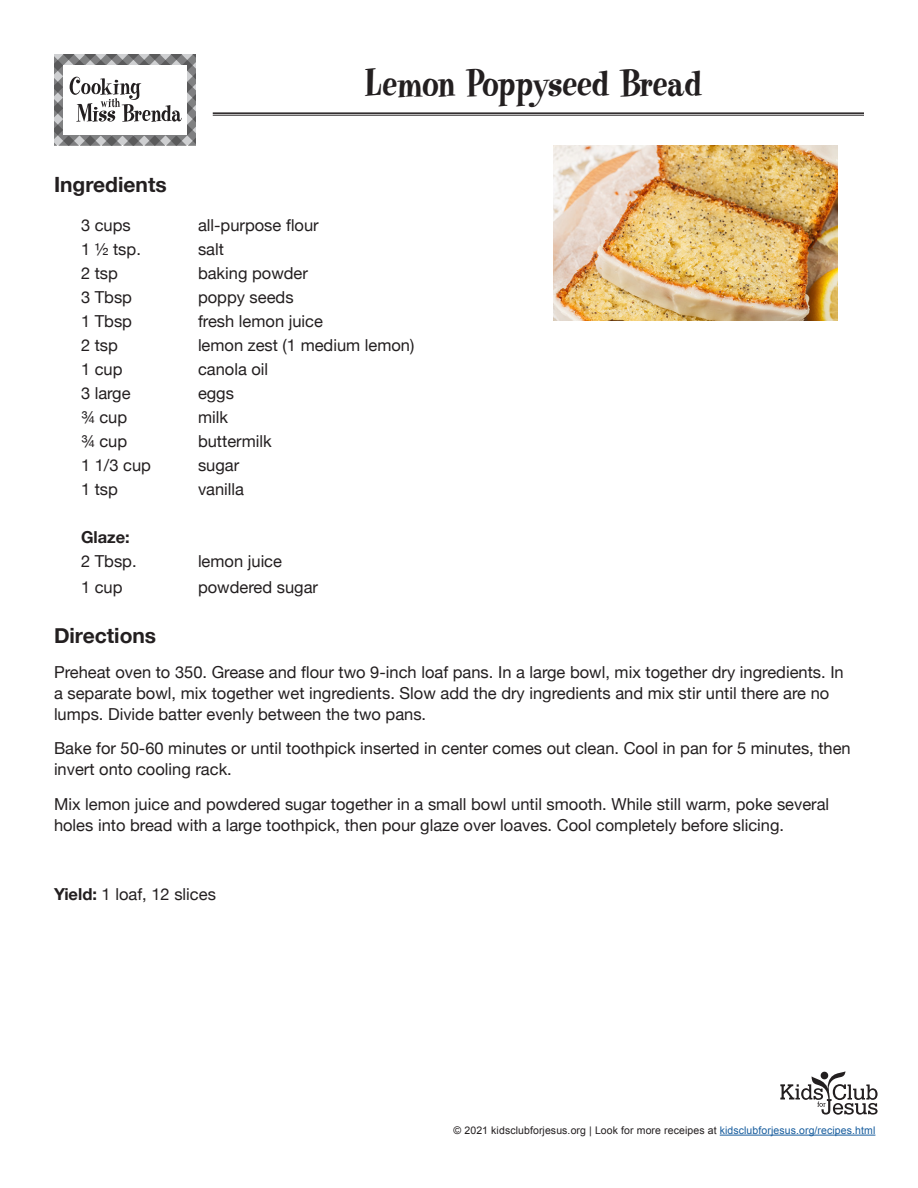
<style>
.page{position:relative;width:918px;height:1188px;background:#fff}
.page>*{position:absolute;margin:0;border:0;box-sizing:border-box;transform-origin:0 0}
.t1{font:40.05px "Heatwave";color:#231f20}
.t2{font:700 21px "Helvetica Neue";color:#231f20}
.t3{font:16.5px/21px "Helvetica Neue";color:#231f20}
.t4{font:700 16.5px "Helvetica Neue";color:#231f20}
.t5{font:10.5px "Arial";letter-spacing:.01em;color:#231f20}
.s1{font-weight:700}
.s2{color:#175d9e}
</style>
<div class="page">
<hr style="left:720px;top:1135px;width:155px;height:1px;background:#175d9e">
<svg style="left:780px;top:1071px;width:98px;height:44px"></svg>
<svg style="left:54px;top:55px;width:142px;height:90px"></svg>
<hr style="left:213px;top:112px;width:651px;height:2px;background:#242021">
<hr style="left:213px;top:115px;width:651px;height:1px;background:#242021">
<img style="left:554px;top:145px;width:284px;height:176px">
<p class="t2" style="left:54px;top:168px;width:114px">Ingredients</p>
<p class="t1" style="left:365px;top:59px;width:339px">Lemon Poppyseed Bread</p>
<p class="t3" style="left:81px;top:216px;width:51px">3 cups</p>
<p class="t3" style="left:198px;top:216px;width:122px">all-purpose flour</p>
<p class="t3" style="left:81px;top:240px;width:61px">1 ½ tsp.</p>
<p class="t3" style="left:198px;top:240px;width:27px">salt</p>
<p class="t3" style="left:81px;top:264px;width:38px">2 tsp</p>
<p class="t3" style="left:198px;top:264px;width:112px">baking powder</p>
<p class="t3" style="left:81px;top:288px;width:53px">3 Tbsp</p>
<p class="t3" style="left:198px;top:288px;width:97px">poppy seeds</p>
<p class="t3" style="left:81px;top:312px;width:53px">1 Tbsp</p>
<p class="t3" style="left:198px;top:312px;width:127px">fresh lemon juice</p>
<p class="t3" style="left:81px;top:336px;width:38px">2 tsp</p>
<p class="t3" style="left:198px;top:336px;width:218px">lemon zest (1 medium lemon)</p>
<p class="t3" style="left:81px;top:360px;width:43px">1 cup</p>
<p class="t3" style="left:198px;top:360px;width:72px">canola oil</p>
<p class="t3" style="left:81px;top:384px;width:51px">3 large</p>
<p class="t3" style="left:198px;top:384px;width:38px">eggs</p>
<p class="t3" style="left:81px;top:408px;width:48px">¾ cup</p>
<p class="t3" style="left:198px;top:408px;width:31px">milk</p>
<p class="t3" style="left:81px;top:432px;width:48px">¾ cup</p>
<p class="t3" style="left:198px;top:432px;width:75px">buttermilk</p>
<p class="t3" style="left:81px;top:456px;width:72px">1 1/3 cup</p>
<p class="t3" style="left:198px;top:456px;width:43px">sugar</p>
<p class="t3" style="left:81px;top:480px;width:38px">1 tsp</p>
<p class="t3" style="left:198px;top:480px;width:48px">vanilla</p>
<p class="t4" style="left:81px;top:525px;width:50px">Glaze:</p>
<p class="t3" style="left:81px;top:552px;width:57px">2 Tbsp.</p>
<p class="t3" style="left:198px;top:552px;width:86px">lemon juice</p>
<p class="t3" style="left:81px;top:577px;width:43px">1 cup</p>
<p class="t3" style="left:198px;top:577px;width:122px">powdered sugar</p>
<p class="t2" style="left:54px;top:619px;width:104px">Directions</p>
<p class="t3" style="left:54px;top:662px;width:791px">Preheat oven to 350. Grease and flour two 9-inch loaf pans. In a large bowl, mix together dry ingredients. In a separate bowl, mix together wet ingredients. Slow add the dry ingredients and mix stir until there are no lumps. Divide batter evenly between the two pans.</p>
<p class="t3" style="left:54px;top:739px;width:798px">Bake for 50-60 minutes or until toothpick inserted in center comes out clean. Cool in pan for 5 minutes, then invert onto cooling rack.</p>
<p class="t3" style="left:54px;top:794px;width:777px">Mix lemon juice and powdered sugar together in a small bowl until smooth. While still warm, poke several holes into bread with a large toothpick, then pour glaze over loaves. Cool completely before slicing.</p>
<p class="t3" style="left:54px;top:884px;width:163px"><span class="s1">Yield:</span> 1 loaf, 12 slices</p>
<p class="t5" style="left:454px;top:1123px;width:423px">© 2021 kidsclubforjesus.org | Look for more receipes at <span class="s2">kidsclubforjesus.org/recipes.html</span></p>
</div>
